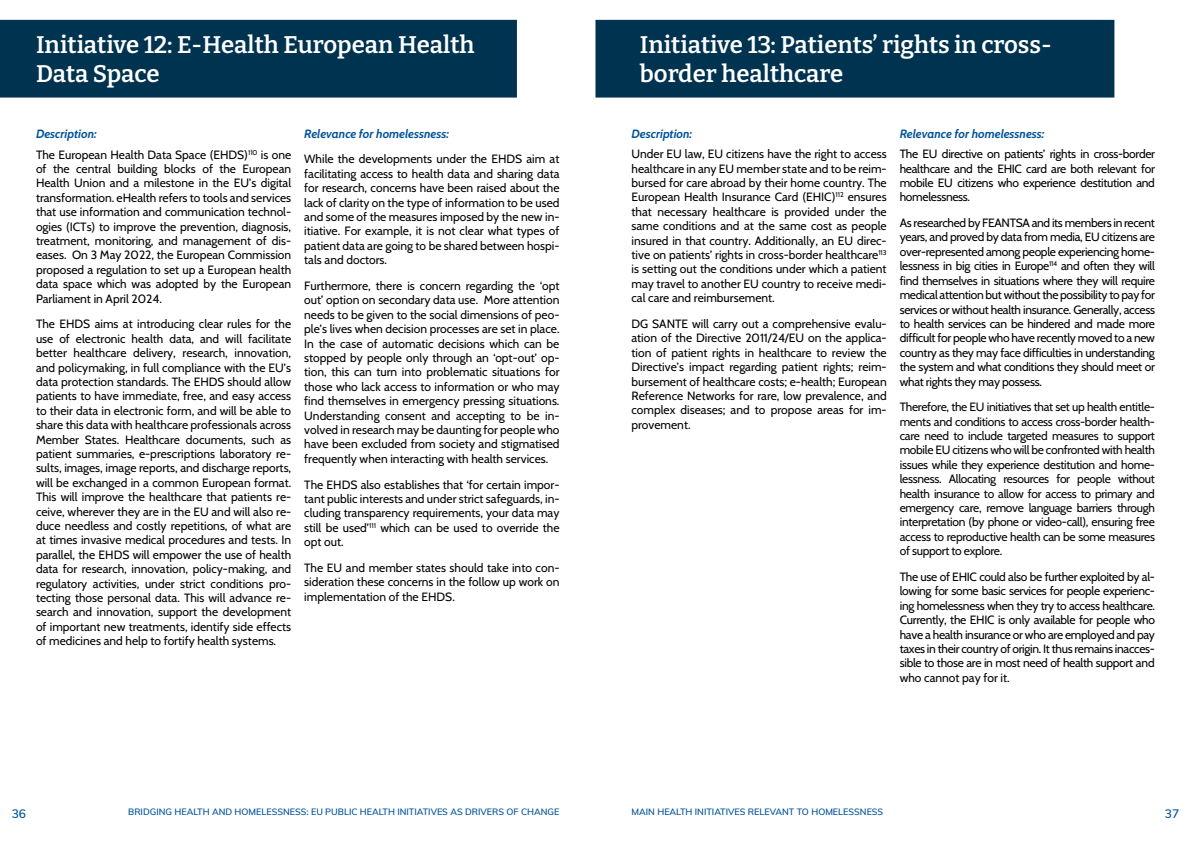
<style>
.page{position:relative;width:1191px;height:842px;background:#fff}
.page>*{position:absolute;margin:0;border:0;box-sizing:border-box;transform-origin:0 0}
.t1{font:100 24px/28.8px "Bitter";color:#fff}
.t2{font:12px/14.4px "Cabin";color:#000;text-align:justify}
.t3{font:12px/14.4px "Cabin";letter-spacing:-.025em;color:#050505;text-align:justify}
.t4{font:italic 12px "Cabin";color:#00539a}
.t5{font:600 12px "Muli";color:#00539a}
.t6{font:600 9px "Muli";color:#00539a}
.s1{font-style:italic;color:#00539a}
</style>
<div class="page">
<div style="left:0;top:20px;width:517px;height:78px;background:#00334f"></div>
<div style="left:597px;top:22px;width:515px;height:74px;background:#00334f"></div>
<div style="left:595px;top:20px;width:519px;height:78px;border:4px solid #00334f"></div>
<h1 class="t1" style="left:36px;top:29px;width:440px">Initiative 12: E-Health European Health<br>Data Space</h1>
<p class="t2" style="left:36px;top:123px;width:257px;line-height:20.4px"><span class="s1">Description:<br></span>The European Health Data Space (EHDS)<sup>110</sup> is one</p>
<p class="t2" style="left:36px;top:161px;width:257px">of the central building blocks of the European Health Union and a milestone in the EU’s digital transformation. eHealth refers to tools and services that use information and communication technol&shy;ogies (ICTs) to improve the prevention, diagnosis, treatment, monitoring, and management of dis&shy;eases. On 3 May 2022, the European Commission proposed a regulation to set up a European health data space which was adopted by the European Parliament in April 2024.</p>
<p class="t2" style="left:36px;top:316px;width:257px">The EHDS aims at introducing clear rules for the use of electronic health data, and will facilitate better healthcare delivery, research, innovation, and policymaking, in full compliance with the EU’s data protection standards. The EHDS should allow patients to have immediate, free, and easy access to their data in electronic form, and will be able to share this data with healthcare professionals across Member States. Healthcare documents, such as patient summaries, e-prescriptions laboratory re&shy;sults, images, image reports, and discharge reports, will be exchanged in a common European format.<br>This will improve the healthcare that patients re&shy;ceive, wherever they are in the EU and will also re&shy;duce needless and costly repetitions, of what are at times invasive medical procedures and tests. In parallel, the EHDS will empower the use of health data for research, innovation, policy-making, and regulatory activities, under strict conditions pro&shy;tecting those personal data. This will advance re&shy;search and innovation, support the development of important new treatments, identify side effects of medicines and help to fortify health systems.</p>
<p class="t4" style="left:304px;top:124px;width:146px">Relevance for homelessness:</p>
<p class="t2" style="left:304px;top:151px;width:257px">While the developments under the EHDS aim at facilitating access to health data and sharing data for research, concerns have been raised about the lack of clarity on the type of information to be used and some of the measures imposed by the new in&shy;itiative. For example, it is not clear what types of patient data are going to be shared between hospi&shy;tals and doctors.</p>
<p class="t2" style="left:304px;top:278px;width:257px">Furthermore, there is concern regarding the ‘opt out’ option on secondary data use. More attention needs to be given to the social dimensions of peo&shy;ple’s lives when decision processes are set in place.<br>In the case of automatic decisions which can be stopped by people only through an ‘opt-out’ op&shy;tion, this can turn into problematic situations for those who lack access to information or who may find themselves in emergency pressing situations.<br>Understanding consent and accepting to be in&shy;volved in research may be daunting for people who have been excluded from society and stigmatised frequently when interacting with health services.</p>
<p class="t2" style="left:304px;top:476px;width:257px">The EHDS also establishes that ‘for certain impor&shy;tant public interests and under strict safeguards, in&shy;cluding transparency requirements, your data may still be used’<sup>111</sup> which can be used to override the opt out.</p>
<p class="t2" style="left:304px;top:560px;width:257px">The EU and member states should take into con&shy;sideration these concerns in the follow up work on implementation of the EHDS.</p>
<h1 class="t1" style="left:640px;top:29px;width:414px">Initiative 13: Patients’ rights in cross&shy;border healthcare</h1>
<p class="t4" style="left:631px;top:124px;width:62px">Description:</p>
<p class="t2" style="left:631px;top:146px;width:257px">Under EU law, EU citizens have the right to access healthcare in any EU member state and to be reim&shy;bursed for care abroad by their home country. The European Health Insurance Card (EHIC)<sup>112</sup> ensures that necessary healthcare is provided under the same conditions and at the same cost as people insured in that country. Additionally, an EU direc&shy;tive on patients’ rights in cross-border healthcare<sup>113 </sup>is setting out the conditions under which a patient may travel to another EU country to receive medi&shy;cal care and reimbursement.</p>
<p class="t2" style="left:631px;top:316px;width:257px">DG SANTE will carry out a comprehensive evalu&shy;ation of the Directive 2011/24/EU on the applica&shy;tion of patient rights in healthcare to review the Directive’s impact regarding patient rights; reim&shy;bursement of healthcare costs; e-health; European Reference Networks for rare, low prevalence, and complex diseases; and to propose areas for im&shy;provement.</p>
<p class="t4" style="left:899px;top:124px;width:146px">Relevance for homelessness:</p>
<p class="t2" style="left:899px;top:146px;width:257px">The EU directive on patients’ rights in cross-border healthcare and the EHIC card are both relevant for mobile EU citizens who experience destitution and homelessness.</p>
<p class="t2" style="left:899px;top:215px;width:257px">As researched by FEANTSA and its members in recent years, and proved by data from media, EU citizens are over-represented among people experiencing home&shy;lessness in big cities in Europe<sup>114</sup> and often they will find themselves in situations where they will require medical attention but without the possibility to pay for services or without health insurance. Generally, access to health services can be hindered and made more difficult for people who have recently moved to a new country as they may face difficulties in understanding the system and what conditions they should meet or what rights they may possess.</p>
<p class="t3" style="left:899px;top:399px;width:257px">Therefore, the EU initiatives that set up health entitle&shy;ments and conditions to access cross-border health&shy;care need to include targeted measures to support mobile EU citizens who will be confronted with health issues while they experience destitution and home&shy;lessness. Allocating resources for people without health insurance to allow for access to primary and emergency care, remove language barriers through interpretation (by phone or video-call), ensuring free access to reproductive health can be some measures of support to explore.</p>
<p class="t2" style="left:899px;top:569px;width:257px">The use of EHIC could also be further exploited by al&shy;lowing for some basic services for people experienc&shy;ing homelessness when they try to access healthcare.<br>Currently, the EHIC is only available for people who have a health insurance or who are employed and pay taxes in their country of origin. It thus remains inacces&shy;sible to those are in most need of health support and who cannot pay for it.</p>
<p class="t5" style="left:12px;top:805px;width:16px">36</p>
<p class="t6" style="left:128px;top:805px;width:433px">BRIDGING HEALTH AND HOMELESSNESS: EU PUBLIC HEALTH INITIATIVES AS DRIVERS OF CHANGE</p>
<p class="t6" style="left:631px;top:805px;width:253px">MAIN HEALTH INITIATIVES RELEVANT TO HOMELESSNESS</p>
<p class="t5" style="left:1164px;top:805px;width:16px">37</p>
</div>
